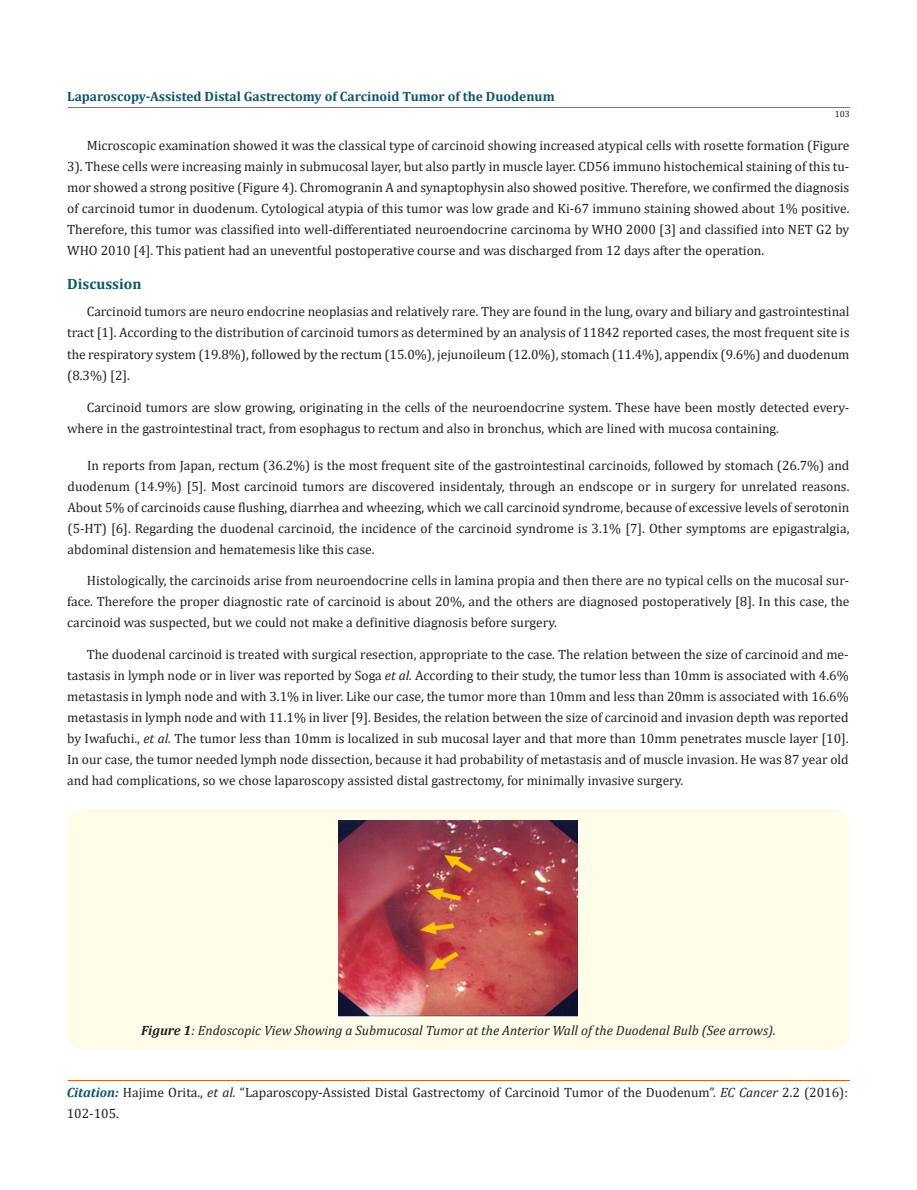
<style>
.page{position:relative;width:917px;height:1190px;background:#fff}
.page>*{position:absolute;margin:0;border:0;box-sizing:border-box;transform-origin:0 0}
.t1{font:700 15px "Cambria";color:#0e546a}
.t2{font:13.5px/21px "Cambria";color:#231f20;text-align:justify}
.t3{font:italic 13.5px "Cambria";color:#231f20}
.t4{font:700 13.5px "Cambria";color:#0e546a}
.t5{font:9px "Cambria";color:#231f20}
.s1{font-style:italic}
.s2{font-weight:700}
.s3{font-weight:700;font-style:italic;color:#0e546a}
</style>
<div class="page">
<hr style="left:68px;top:108px;width:781px;height:1px;background:#e05d1a">
<hr style="left:68px;top:1080px;width:781px;height:1px;background:#e05d1a">
<div style="left:67px;top:809px;width:782px;height:241px;background:#fffde9;border-radius:18px"></div>
<img style="left:339px;top:821px;width:238px;height:195px">
<p class="t4" style="left:67px;top:86px;width:489px">Laparoscopy-Assisted Distal Gastrectomy of Carcinoid Tumor of the Duodenum</p>
<p class="t5" style="left:834px;top:109px;width:16px">103</p>
<p class="t2" style="left:67px;top:135px;width:783px;text-indent:20px">Microscopic examination showed it was the classical type of carcinoid showing increased atypical cells with rosette formation (Figure 3). These cells were increasing mainly in submucosal layer, but also partly in muscle layer. CD56 immuno histochemical staining of this tu&shy;mor showed a strong positive (Figure 4). Chromogranin A and synaptophysin also showed positive. Therefore, we confirmed the diagnosis of carcinoid tumor in duodenum. Cytological atypia of this tumor was low grade and Ki-67 immuno staining showed about 1% positive.<br>Therefore, this tumor was classified into well-differentiated neuroendocrine carcinoma by WHO 2000 [3] and classified into NET G2 by WHO 2010 [4]. This patient had an uneventful postoperative course and was discharged from 12 days after the operation.</p>
<p class="t1" style="left:67px;top:273px;width:76px">Discussion</p>
<p class="t2" style="left:67px;top:301px;width:783px;text-indent:20px">Carcinoid tumors are neuro endocrine neoplasias and relatively rare. They are found in the lung, ovary and biliary and gastrointestinal tract [1]. According to the distribution of carcinoid tumors as determined by an analysis of 11842 reported cases, the most frequent site is the respiratory system (19.8%), followed by the rectum (15.0%), jejunoileum (12.0%), stomach (11.4%), appendix (9.6%) and duodenum (8.3%) [2].</p>
<p class="t2" style="left:67px;top:397px;width:783px;text-indent:20px">Carcinoid tumors are slow growing, originating in the cells of the neuroendocrine system. These have been mostly detected every&shy;where in the gastrointestinal tract, from esophagus to rectum and also in bronchus, which are lined with mucosa containing.</p>
<p class="t2" style="left:68px;top:454px;width:783px;text-indent:20px">In reports from Japan, rectum (36.2%) is the most frequent site of the gastrointestinal carcinoids, followed by stomach (26.7%) and duodenum (14.9%) [5]. Most carcinoid tumors are discovered insidentaly, through an endscope or in surgery for unrelated reasons.<br>About 5% of carcinoids cause flushing, diarrhea and wheezing, which we call carcinoid syndrome, because of excessive levels of serotonin (5-HT) [6]. Regarding the duodenal carcinoid, the incidence of the carcinoid syndrome is 3.1% [7]. Other symptoms are epigastralgia, abdominal distension and hematemesis like this case.</p>
<p class="t2" style="left:67px;top:569px;width:783px;text-indent:20px">Histologically, the carcinoids arise from neuroendocrine cells in lamina propia and then there are no typical cells on the mucosal sur&shy;face. Therefore the proper diagnostic rate of carcinoid is about 20%, and the others are diagnosed postoperatively [8]. In this case, the carcinoid was suspected, but we could not make a definitive diagnosis before surgery.</p>
<p class="t2" style="left:67px;top:643px;width:783px;text-indent:20px">The duodenal carcinoid is treated with surgical resection, appropriate to the case. The relation between the size of carcinoid and me&shy;tastasis in lymph node or in liver was reported by Soga <span class="s1">et al.</span> According to their study, the tumor less than 10mm is associated with 4.6% metastasis in lymph node and with 3.1% in liver. Like our case, the tumor more than 10mm and less than 20mm is associated with 16.6% metastasis in lymph node and with 11.1% in liver [9]. Besides, the relation between the size of carcinoid and invasion depth was reported by Iwafuchi., <span class="s1">et al.</span> The tumor less than 10mm is localized in sub mucosal layer and that more than 10mm penetrates muscle layer [10].<br>In our case, the tumor needed lymph node dissection, because it had probability of metastasis and of muscle invasion. He was 87 year old and had complications, so we chose laparoscopy assisted distal gastrectomy, for minimally invasive surgery.</p>
<p class="t3" style="left:141px;top:1020px;width:636px"><span class="s2">Figure 1</span>: Endoscopic View Showing a Submucosal Tumor at the Anterior Wall of the Duodenal Bulb (See arrows).</p>
<p class="t2" style="left:67px;top:1081px;width:782px"><span class="s3">Citation:</span> Hajime Orita., <span class="s1">et al.</span> “Laparoscopy-Assisted Distal Gastrectomy of Carcinoid Tumor of the Duodenum”. <span class="s1">EC Cancer</span> 2.2 (2016):<br>102-105.</p>
</div>
